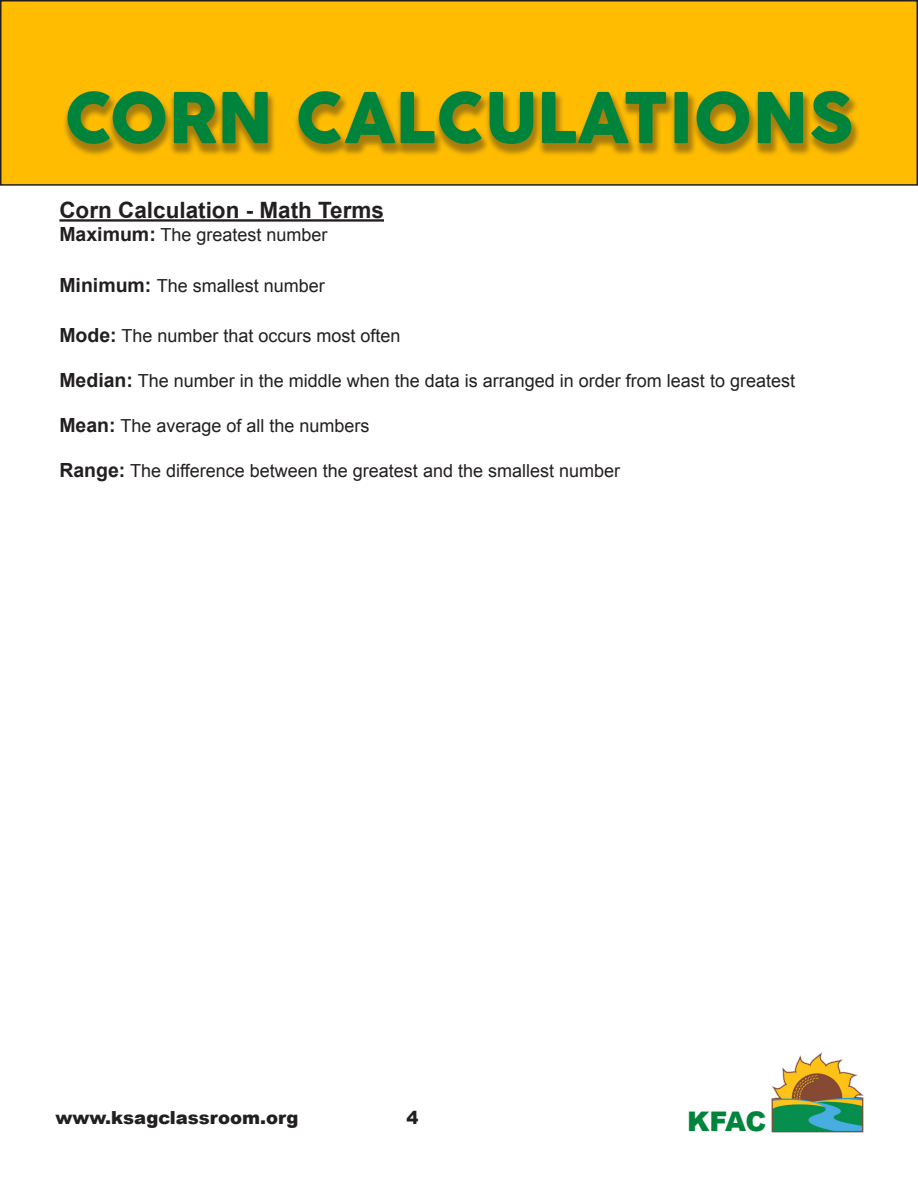
<style>
.page{position:relative;width:918px;height:1188px;background:#fff}
.page>*{position:absolute;margin:0;border:0;box-sizing:border-box;transform-origin:0 0}
.t1{font:69px "Cocogoose";color:#00843b}
.t2{font:900 27px "Arial";color:#00843b}
.Body_Text{font:700 22.5px "Arial";color:#231f20}
.Body_Text-2{font:18px "Arial";color:#231f20}
.t3{font:900 18px "Arial";color:#231f20}
.s1{font-weight:700;font-size:19.5px}
</style>
<div class="page">
<img style="left:771px;top:1052px;width:93px;height:81px">
<div style="left:1px;top:1px;width:916px;height:184px;background:#ffbc01"></div>
<div style="left:0;top:0;width:918px;height:186px;border:2px solid #231f20"></div>
<div style="left:62px;top:90px;width:798px;height:67px;background:#231f20;opacity:.4"></div>
<hr style="left:59px;top:219px;width:325px;height:3px;background:#231f20">
<h1 class="t1" style="left:64px;top:70px;width:792px">CORN CALCULATIONS</h1>
<p class="Body_Text" style="left:59px;top:195px;width:326px">Corn Calculation - Math Terms</p>
<p class="Body_Text-2" style="left:59px;top:223px;width:270px"><span class="s1">Maximum:</span> The greatest number</p>
<p class="Body_Text-2" style="left:59px;top:274px;width:267px"><span class="s1">Minimum:</span> The smallest number</p>
<p class="Body_Text-2" style="left:59px;top:324px;width:343px"><span class="s1">Mode:</span> The number that occurs most often</p>
<p class="Body_Text-2" style="left:59px;top:369px;width:737px"><span class="s1">Median:</span> The number in the middle when the data is arranged in order from least to greatest</p>
<p class="Body_Text-2" style="left:59px;top:414px;width:312px"><span class="s1">Mean:</span> The average of all the numbers</p>
<p class="Body_Text-2" style="left:59px;top:459px;width:562px"><span class="s1">Range:</span> The difference between the greatest and the smallest number</p>
<p class="t3" style="left:56px;top:1104px;width:245px">www.ksagclassroom.org</p>
<p class="t3" style="left:407px;top:1104px;width:14px">4</p>
<h2 class="t2" style="left:687px;top:1101px;width:81px">KFAC</h2>
</div>
